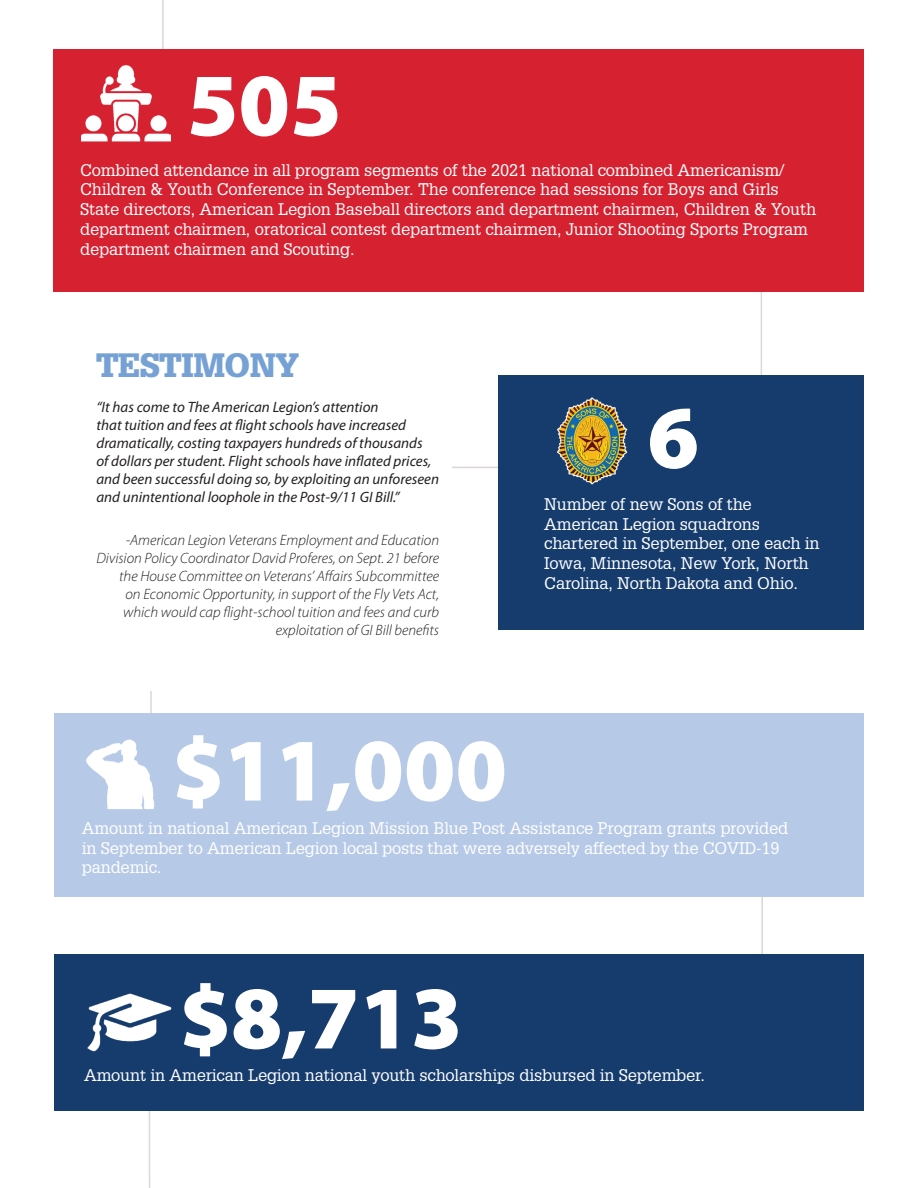
<style>
.page{position:relative;width:918px;height:1188px;background:#fff}
.page>*{position:absolute;margin:0;border:0;box-sizing:border-box;transform-origin:0 0}
.t1{font:900 90px "Myriad Pro";color:#fff}
.t2{font:900 33px "Glypha LT Std";letter-spacing:-.01em;color:#76a1d4}
.t3{font:16.5px/19.8px "Glypha LT Std";letter-spacing:-.01em;color:#fff}
.t4{font:italic 15px/18px "Myriad Pro";color:#231f20}
.t5{font:italic 300 15px/18px "Myriad Pro";color:#231f20;text-align:right}
</style>
<div class="page">
<div style="left:54px;top:49px;width:810px;height:243px;background:#d62131"></div>
<div style="left:54px;top:713px;width:810px;height:184px;background:#b6c9e7"></div>
<div style="left:499px;top:375px;width:365px;height:254px;background:#163c6d"></div>
<img style="left:86px;top:739px;width:69px;height:70px">
<div style="left:54px;top:955px;width:810px;height:156px;background:#163c6d"></div>
<img style="left:87px;top:993px;width:85px;height:59px">
<img style="left:82px;top:65px;width:89px;height:77px">
<img style="left:557px;top:397px;width:71px;height:88px">
<h1 class="t1" style="left:187px;top:54px;width:156px">505</h1>
<p class="t3" style="left:80px;top:160px;width:737px">Combined attendance in all program segments of the 2021 national combined Americanism/ Children &amp; Youth Conference in September. The conference had sessions for Boys and Girls State directors, American Legion Baseball directors and department chairmen, Children &amp; Youth department chairmen, oratorical contest department chairmen, Junior Shooting Sports Program department chairmen and Scouting.</p>
<h2 class="t2" style="left:96px;top:345px;width:204px">TESTIMONY</h2>
<p class="t4" style="left:96px;top:398px;width:344px">“It has come to The American Legion’s attention<br>that tuition and fees at flight schools have increased dramatically, costing taxpayers hundreds of thousands<br>of dollars per student. Flight schools have inflated prices, and been successful doing so, by exploiting an unforeseen and unintentional loophole in the Post-9/11 GI Bill.”</p>
<p class="t5" style="left:96px;top:531px;width:344px">-American Legion Veterans Employment and Education Division Policy Coordinator David Proferes, on Sept. 21 before the House Committee on Veterans’ Affairs Subcommittee<br>on Economic Opportunity, in support of the Fly Vets Act, which would cap flight-school tuition and fees and curb exploitation of GI Bill benefits</p>
<h1 class="t1" style="left:172px;top:719px;width:336px">$11,000</h1>
<h1 class="t1" style="left:647px;top:387px;width:53px">6</h1>
<p class="t3" style="left:544px;top:494px;width:277px">Number of new Sons of the<br>American Legion squadrons chartered in September, one each in<br>Iowa, Minnesota, New York, North<br>Carolina, North Dakota and Ohio.</p>
<p class="t3" style="left:82px;top:818px;width:708px">Amount in national American Legion Mission Blue Post Assistance Program grants provided in September to American Legion local posts that were adversely affected by the COVID-19 pandemic.</p>
<h1 class="t1" style="left:179px;top:967px;width:285px">$8,713</h1>
<p class="t3" style="left:84px;top:1065px;width:622px">Amount in American Legion national youth scholarships disbursed in September.</p>
</div>
